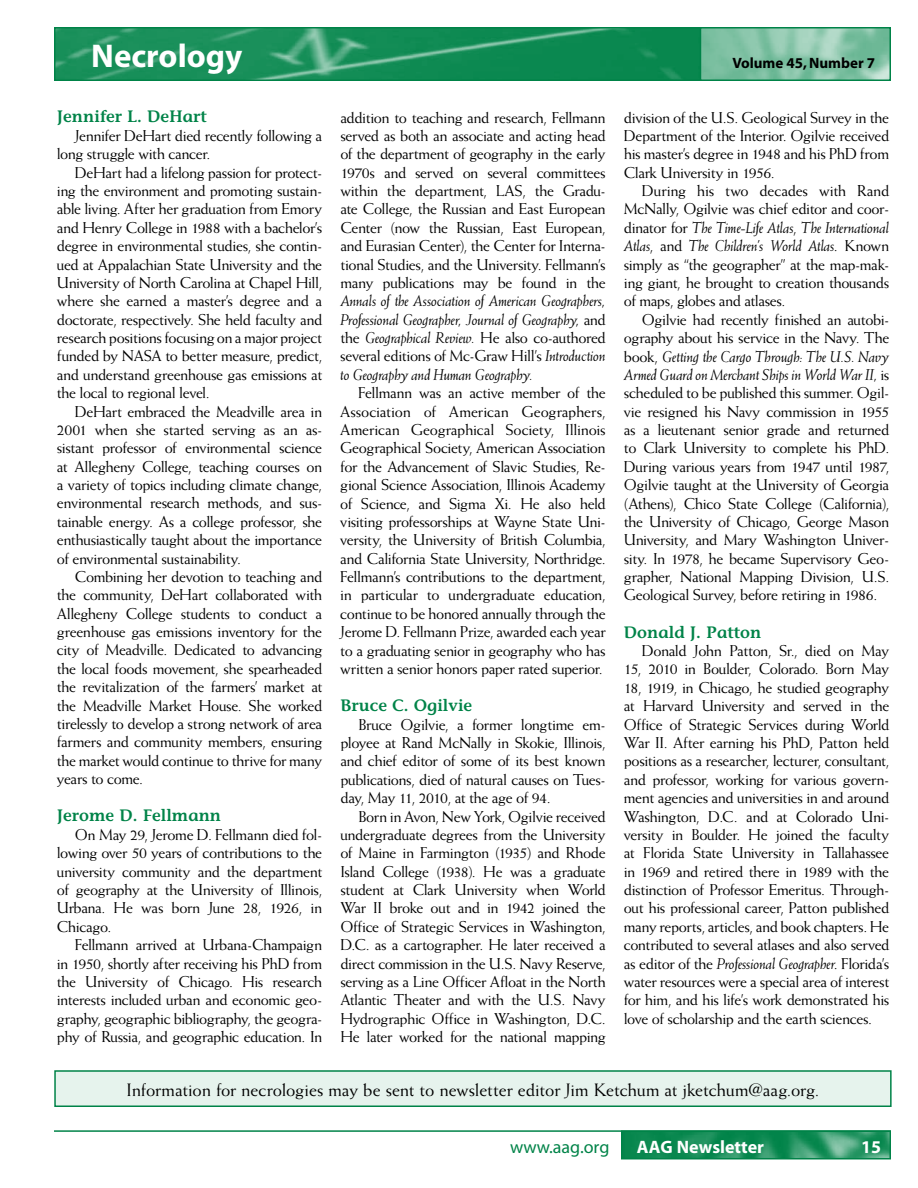
<style>
.page{position:relative;width:918px;height:1188px;background:#fff}
.page>*{position:absolute;margin:0;border:0;box-sizing:border-box;transform-origin:0 0}
.t1{font:700 33px "Myriad";color:#fff}
.t2{font:18px "Weiss";letter-spacing:-.005em;color:#000}
.t3{font:700 18px "Myriad";color:#fff}
.t4{font:18px "Myriad";color:#008348}
.t5{font:600 16.5px "Stone Informal";color:#008348}
.t6{font:15.75px/18.5px "Weiss";letter-spacing:-.03em;color:#000;text-align:justify}
.t7{font:italic 15.75px/18.5px "Weiss";letter-spacing:-.025em;color:#000;text-align:justify}
.t8{font:700 15px "Myriad";color:#000}
.s1{font-style:normal}
.s2{font-style:italic}
</style>
<div class="page">
<img style="left:624px;top:1133px;width:264px;height:23px">
<div style="left:621px;top:1130px;width:270px;height:29px;border:2px solid #008348"></div>
<hr style="left:54px;top:1130px;width:837px;height:2px;background:#008348">
<img style="left:57px;top:30px;width:643px;height:48px">
<div style="left:54px;top:27px;width:837px;height:54px;border:2px solid #008348"></div>
<svg style="left:703px;top:30px;width:185px;height:48px;background:#83c3a6"></svg>
<div style="left:700px;top:27px;width:191px;height:54px;border:2px solid #008348"></div>
<div style="left:55px;top:1071px;width:836px;height:35px;background:#e6f3ed"></div>
<div style="left:54px;top:1070px;width:838px;height:37px;border:2px solid #008348"></div>
<h1 class="t1" style="left:91px;top:39px;width:153px">Necrology</h1>
<p class="t5" style="left:57px;top:107px;width:152px">Jennifer L. DeHart</p>
<p class="t6" style="left:57px;top:126px;width:267px;text-indent:18px">Jennifer DeHart died recently following a long struggle with cancer.</p>
<p class="t6" style="left:57px;top:163px;width:267px;text-indent:18px">DeHart had a lifelong passion for protect&shy;ing the environment and promoting sustain&shy;able living. After her graduation from Emory and Henry College in 1988 with a bachelor’s degree in environmental studies, she contin&shy;ued at Appalachian State University and the University of North Carolina at Chapel Hill, where she earned a master’s degree and a doctorate, respectively. She held faculty and research positions focusing on a major project funded by NASA to better measure, predict, and understand greenhouse gas emissions at the local to regional level.</p>
<p class="t6" style="left:57px;top:402px;width:267px;text-indent:18px">DeHart embraced the Meadville area in 2001 when she started serving as an as&shy;sistant professor of environmental science at Allegheny College, teaching courses on a variety of topics including climate change, environmental research methods, and sus&shy;tainable energy. As a college professor, she enthusiastically taught about the importance of environmental sustainability.</p>
<p class="t6" style="left:57px;top:567px;width:267px;text-indent:18px">Combining her devotion to teaching and the community, DeHart collaborated with Allegheny College students to conduct a greenhouse gas emissions inventory for the city of Meadville. Dedicated to advancing the local foods movement, she spearheaded the revitalization of the farmers’ market at the Meadville Market House. She worked tirelessly to develop a strong network of area farmers and community members, ensuring the market would continue to thrive for many years to come.</p>
<p class="t5" style="left:57px;top:806px;width:166px">Jerome D. Fellmann</p>
<p class="t6" style="left:57px;top:825px;width:267px;text-indent:18px">On May 29, Jerome D. Fellmann died fol&shy;lowing over 50 years of contributions to the university community and the department of geography at the University of Illinois, Urbana. He was born June 28, 1926, in Chicago.</p>
<p class="t6" style="left:57px;top:935px;width:267px;text-indent:18px">Fellmann arrived at Urbana-Champaign in 1950, shortly after receiving his PhD from the University of Chicago. His research interests included urban and economic geo&shy;graphy, geographic bibliography, the geogra&shy;phy of Russia, and geographic education. In</p>
<p class="t6" style="left:340px;top:108px;width:267px">addition to teaching and research, Fellmann served as both an associate and acting head of the department of geography in the early 1970s and served on several committees within the department, LAS, the Gradu&shy;ate College, the Russian and East European Center (now the Russian, East European, and Eurasian Center), the Center for Interna&shy;tional Studies, and the University. Fellmann’s many publications may be found in the</p>
<p class="t7" style="left:340px;top:292px;width:267px">Annals of the Association of American Geographers, Professional Geographer, Journal of Geography, <span class="s1">and the</span> Geographical Review. <span class="s1">He also co-authored several editions of Mc-Graw Hill’s</span> Introduction to Geography and Human Geography.</p>
<p class="t6" style="left:340px;top:383px;width:267px;text-indent:18px">Fellmann was an active member of the Association of American Geographers, American Geographical Society, Illinois Geographical Society, American Association for the Advancement of Slavic Studies, Re&shy;gional Science Association, Illinois Academy of Science, and Sigma Xi. He also held visiting professorships at Wayne State Uni&shy;versity, the University of British Columbia, and California State University, Northridge.<br>Fellmann’s contributions to the department, in particular to undergraduate education, continue to be honored annually through the Jerome D. Fellmann Prize, awarded each year to a graduating senior in geography who has written a senior honors paper rated superior.</p>
<p class="t5" style="left:340px;top:696px;width:133px">Bruce C. Ogilvie</p>
<p class="t6" style="left:340px;top:715px;width:267px;text-indent:18px">Bruce Ogilvie, a former longtime em&shy;ployee at Rand McNally in Skokie, Illinois, and chief editor of some of its best known publications, died of natural causes on Tues&shy;day, May 11, 2010, at the age of 94.</p>
<p class="t6" style="left:340px;top:807px;width:267px;text-indent:18px">Born in Avon, New York, Ogilvie received undergraduate degrees from the University of Maine in Farmington (1935) and Rhode Island College (1938). He was a graduate student at Clark University when World War II broke out and in 1942 joined the Office of Strategic Services in Washington, D.C. as a cartographer. He later received a direct commission in the U.S. Navy Reserve, serving as a Line Officer Afloat in the North Atlantic Theater and with the U.S. Navy Hydrographic Office in Washington, D.C.<br>He later worked for the national mapping</p>
<p class="t8" style="left:732px;top:56px;width:144px">Volume 45, Number 7</p>
<p class="t6" style="left:624px;top:108px;width:267px">division of the U.S. Geological Survey in the Department of the Interior. Ogilvie received his master’s degree in 1948 and his PhD from Clark University in 1956.</p>
<p class="t6" style="left:624px;top:181px;width:267px;text-indent:18px">During his two decades with Rand McNally, Ogilvie was chief editor and coor&shy;dinator for <span class="s2">The Time-Life Atlas</span>, <span class="s2">The International Atlas</span>, and <span class="s2">The Children’s World Atlas</span>. Known simply as “the geographer” at the map-mak&shy;ing giant, he brought to creation thousands of maps, globes and atlases.</p>
<p class="t6" style="left:624px;top:310px;width:267px;text-align:left;text-indent:18px">Ogilvie had recently finished an autobi&shy;ography about his service in the Navy. The book, <span class="s2">Getting the Cargo Through: The U.S. Navy Armed Guard on Merchant Ships in World War II,</span> is scheduled to be published this summer. Ogil&shy;vie resigned his Navy commission in 1955 as a lieutenant senior grade and returned to Clark University to complete his PhD.<br>During various years from 1947 until 1987, Ogilvie taught at the University of Georgia (Athens), Chico State College (California), the University of Chicago, George Mason University, and Mary Washington Univer&shy;sity. In 1978, he became Supervisory Geo&shy;grapher, National Mapping Division, U.S.<br>Geological Survey, before retiring in 1986.</p>
<p class="t5" style="left:624px;top:622px;width:139px">Donald J. Patton</p>
<p class="t6" style="left:624px;top:641px;width:267px;text-indent:18px">Donald John Patton, Sr., died on May 15, 2010 in Boulder, Colorado. Born May 18, 1919, in Chicago, he studied geography at Harvard University and served in the Office of Strategic Services during World War II. After earning his PhD, Patton held positions as a researcher, lecturer, consultant, and professor, working for various govern&shy;ment agencies and universities in and around Washington, D.C. and at Colorado Uni&shy;versity in Boulder. He joined the faculty at Florida State University in Tallahassee in 1969 and retired there in 1989 with the distinction of Professor Emeritus. Through&shy;out his professional career, Patton published many reports, articles, and book chapters. He contributed to several atlases and also served as editor of the <span class="s2">Professional Geographer</span>. Florida’s water resources were a special area of interest for him, and his life’s work demonstrated his love of scholarship and the earth sciences.</p>
<p class="t2" style="left:127px;top:1079px;width:694px">Information for necrologies may be sent to newsletter editor Jim Ketchum at jketchum@aag.org.</p>
<p class="t4" style="left:510px;top:1138px;width:101px">www.aag.org</p>
<p class="t3" style="left:637px;top:1137px;width:129px">AAG Newsletter</p>
<p class="t3" style="left:861px;top:1137px;width:21px">15</p>
</div>
